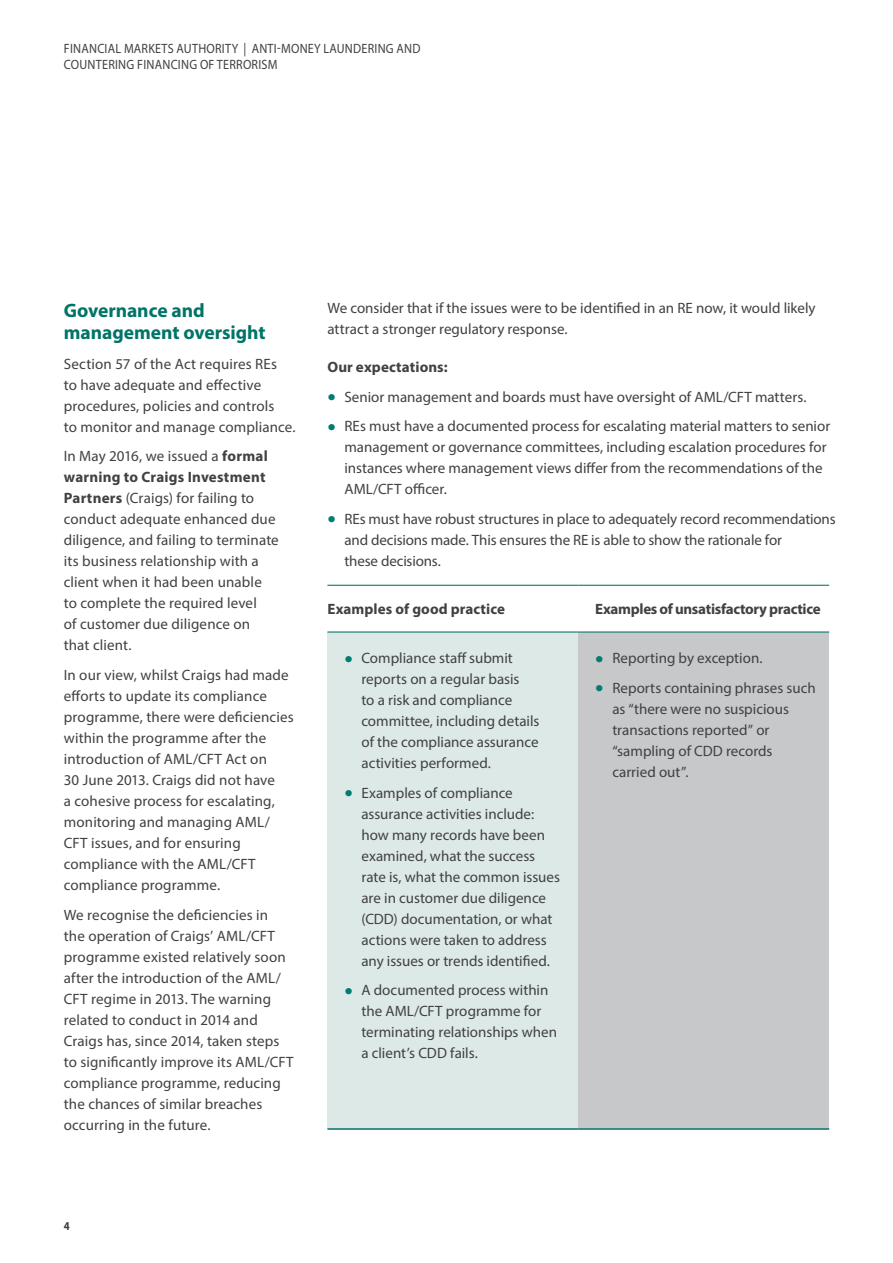
<style>
.page{position:relative;width:893px;height:1263px;background:#fff}
.page>*{position:absolute;margin:0;border:0;box-sizing:border-box;transform-origin:0 0}
.Body_Header_Green{font:700 19.5px/22.5px "Myriad Pro";color:#007467}
.Body_Copy_10pt{font:15px/21px "Myriad Pro";color:#414042}
.Sub_header_-_Black_B{font:700 15px "Myriad Pro";color:#414042}
.Sub_header_-_Black_B-2{font:700 15px "Myriad Pro";letter-spacing:-.02em;color:#414042}
.t1{font:13.5px/16.2px "Myriad Pro";letter-spacing:.02em;color:#414042;scale:.9 1}
.t2{font:700 12px "Myriad Pro";color:#414042;scale:.9 1}
.s1{font-weight:700}
.s2{font-size:30px;color:#007c71}
</style>
<div class="page">
<div style="left:327px;top:632px;width:251px;height:497px;background:#dde9e7"></div>
<div style="left:578px;top:632px;width:251px;height:497px;background:#c7c8ca"></div>
<hr style="left:327px;top:585px;width:251px;height:1px;background:#007467">
<hr style="left:578px;top:585px;width:251px;height:1px;background:#007467">
<hr style="left:327px;top:631px;width:251px;height:1px;background:#007467">
<hr style="left:578px;top:631px;width:251px;height:1px;background:#007467">
<hr style="left:327px;top:1128px;width:251px;height:2px;background:#007467">
<hr style="left:578px;top:1128px;width:251px;height:2px;background:#007467">
<p class="t1" style="left:64px;top:40px;width:398px">FINANCIAL MARKETS AUTHORITY | ANTI-MONEY LAUNDERING AND<br>COUNTERING FINANCING OF TERRORISM</p>
<p class="Body_Header_Green" style="left:64px;top:298px;width:203px">Governance and management oversight</p>
<p class="Body_Copy_10pt" style="left:64px;top:353px;width:233px">Section 57 of the Act requires REs<br>to have adequate and effective procedures, policies and controls<br>to monitor and manage compliance.</p>
<p class="Body_Copy_10pt" style="left:64px;top:445px;width:217px">In May 2016, we issued a <span class="s1">formal warning to Craigs Investment<br>Partners</span> (Craigs) for failing to conduct adequate enhanced due diligence, and failing to terminate its business relationship with a client when it had been unable<br>to complete the required level<br>of customer due diligence on that client.</p>
<p class="Body_Copy_10pt" style="left:64px;top:664px;width:231px">In our view, whilst Craigs had made efforts to update its compliance programme, there were deficiencies within the programme after the introduction of AML/CFT Act on<br>30 June 2013. Craigs did not have<br>a cohesive process for escalating, monitoring and managing AML/<br>CFT issues, and for ensuring compliance with the AML/CFT compliance programme.</p>
<p class="Body_Copy_10pt" style="left:64px;top:904px;width:231px">We recognise the deficiencies in<br>the operation of Craigs’ AML/CFT programme existed relatively soon after the introduction of the AML/<br>CFT regime in 2013. The warning related to conduct in 2014 and<br>Craigs has, since 2014, taken steps to significantly improve its AML/CFT compliance programme, reducing the chances of similar breaches occurring in the future.</p>
<p class="Body_Copy_10pt" style="left:327px;top:297px;width:490px">We consider that if the issues were to be identified in an RE now, it would likely attract a stronger regulatory response.</p>
<p class="Sub_header_-_Black_B" style="left:327px;top:357px;width:122px">Our expectations:</p>
<p class="Body_Copy_10pt" style="left:327px;top:386px;width:481px"><span class="s2">•</span> Senior management and boards must have oversight of AML/CFT matters.</p>
<p class="Body_Copy_10pt" style="left:344px;top:415px;width:487px;text-indent:-17px"><span class="s2">•</span> REs must have a documented process for escalating material matters to senior management or governance committees, including escalation procedures for instances where management views differ from the recommendations of the AML/CFT officer.</p>
<p class="Body_Copy_10pt" style="left:344px;top:508px;width:493px;text-indent:-17px"><span class="s2">•</span> REs must have robust structures in place to adequately record recommendations and decisions made. This ensures the RE is able to show the rationale for<br>these decisions.</p>
<p class="Sub_header_-_Black_B" style="left:327px;top:599px;width:179px">Examples of good practice</p>
<p class="Sub_header_-_Black_B-2" style="left:595px;top:599px;width:227px">Examples of unsatisfactory practice</p>
<p class="Body_Copy_10pt" style="left:361px;top:647px;width:179px;text-indent:-17px"><span class="s2">•</span> Compliance staff submit reports on a regular basis<br>to a risk and compliance committee, including details of the compliance assurance activities performed.</p>
<p class="Body_Copy_10pt" style="left:361px;top:782px;width:200px;text-indent:-17px"><span class="s2">•</span> Examples of compliance assurance activities include: how many records have been examined, what the success rate is, what the common issues are in customer due diligence (CDD) documentation, or what actions were taken to address any issues or trends identified.</p>
<p class="Body_Copy_10pt" style="left:361px;top:979px;width:197px;text-indent:-17px"><span class="s2">•</span> A documented process within the AML/CFT programme for terminating relationships when a client’s CDD fails.</p>
<p class="Body_Copy_10pt" style="left:595px;top:647px;width:169px"><span class="s2">•</span> Reporting by exception.</p>
<p class="Body_Copy_10pt" style="left:612px;top:677px;width:205px;text-indent:-17px"><span class="s2">•</span> Reports containing phrases such as “there were no suspicious transactions reported” or “sampling of CDD records carried out”.</p>
<p class="t2" style="left:64px;top:1218px;width:8px">4</p>
</div>
